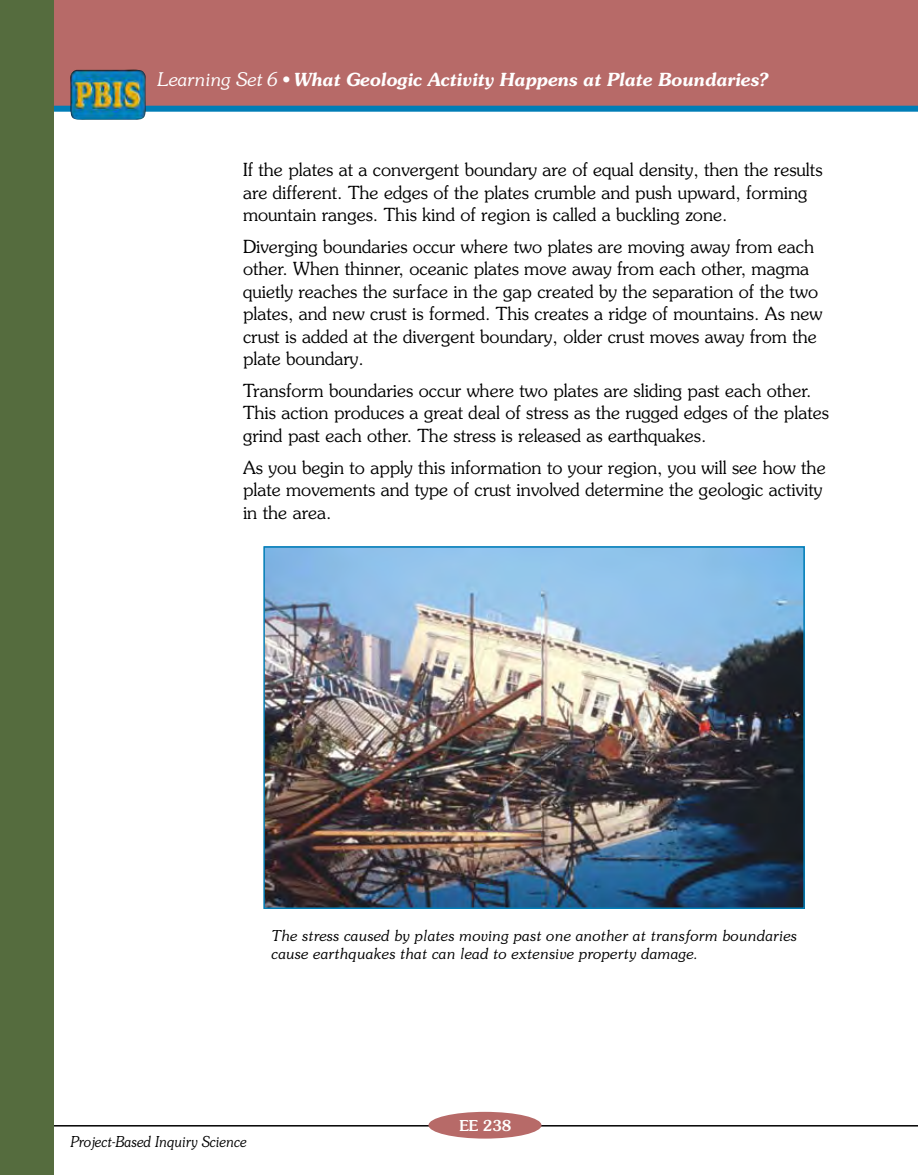
<style>
.page{position:relative;width:918px;height:1175px;background:#fff}
.page>*{position:absolute;margin:0;border:0;box-sizing:border-box;transform-origin:0 0}
.t1{font:300 18px/22.5px "Souvenir";color:#000}
.t2{font:italic 600 18px "Souvenir";letter-spacing:-.015em;color:#fff}
.t3{font:italic 300 15px/18px "Souvenir";color:#000}
.t4{font:italic 300 15px "Souvenir";color:#000;scale:.9 1}
.t5{font:500 15px "Souvenir";color:#fff}
.s1{font-weight:300;font-size:18.75px}
</style>
<div class="page">
<div style="left:0;top:0;width:918px;height:109px;background:#b76a68"></div>
<div style="left:14px;top:106px;width:904px;height:6px;background:#007db6"></div>
<img style="left:70px;top:70px;width:77px;height:50px">
<hr style="left:0;top:1125px;width:918px;height:1px;background:#000">
<div style="left:0;top:0;width:54px;height:1174px;background:#556c3e"></div>
<div style="left:428px;top:1111px;width:114px;height:27px;background:#b76a68;border-radius:50%"></div>
<img style="left:266px;top:549px;width:536px;height:357px">
<div style="left:263px;top:546px;width:542px;height:363px;border:2px solid #007db6"></div>
<p class="t2" style="left:157px;top:68px;width:612px"><span class="s1">Learning Set 6</span> • What Geologic Activity Happens at Plate Boundaries?</p>
<p class="t1" style="left:243px;top:158px;width:581px">If the plates at a convergent boundary are of equal density, then the results are different. The edges of the plates crumble and push upward, forming mountain ranges. This kind of region is called a buckling zone.</p>
<p class="t1" style="left:243px;top:235px;width:581px">Diverging boundaries occur where two plates are moving away from each other. When thinner, oceanic plates move away from each other, magma quietly reaches the surface in the gap created by the separation of the two plates, and new crust is formed. This creates a ridge of mountains. As new crust is added at the divergent boundary, older crust moves away from the plate boundary.</p>
<p class="t1" style="left:243px;top:379px;width:587px">Transform boundaries occur where two plates are sliding past each other.<br>This action produces a great deal of stress as the rugged edges of the plates grind past each other. The stress is released as earthquakes.</p>
<p class="t1" style="left:243px;top:455px;width:584px">As you begin to apply this information to your region, you will see how the plate movements and type of crust involved determine the geologic activity in the area.</p>
<p class="t3" style="left:272px;top:926px;width:527px">The stress caused by plates moving past one another at transform boundaries cause earthquakes that can lead to extensive property damage.</p>
<p class="t4" style="left:70px;top:1132px;width:198px">Project-Based Inquiry Science</p>
<p class="t5" style="left:460px;top:1116px;width:53px">EE 238</p>
</div>
